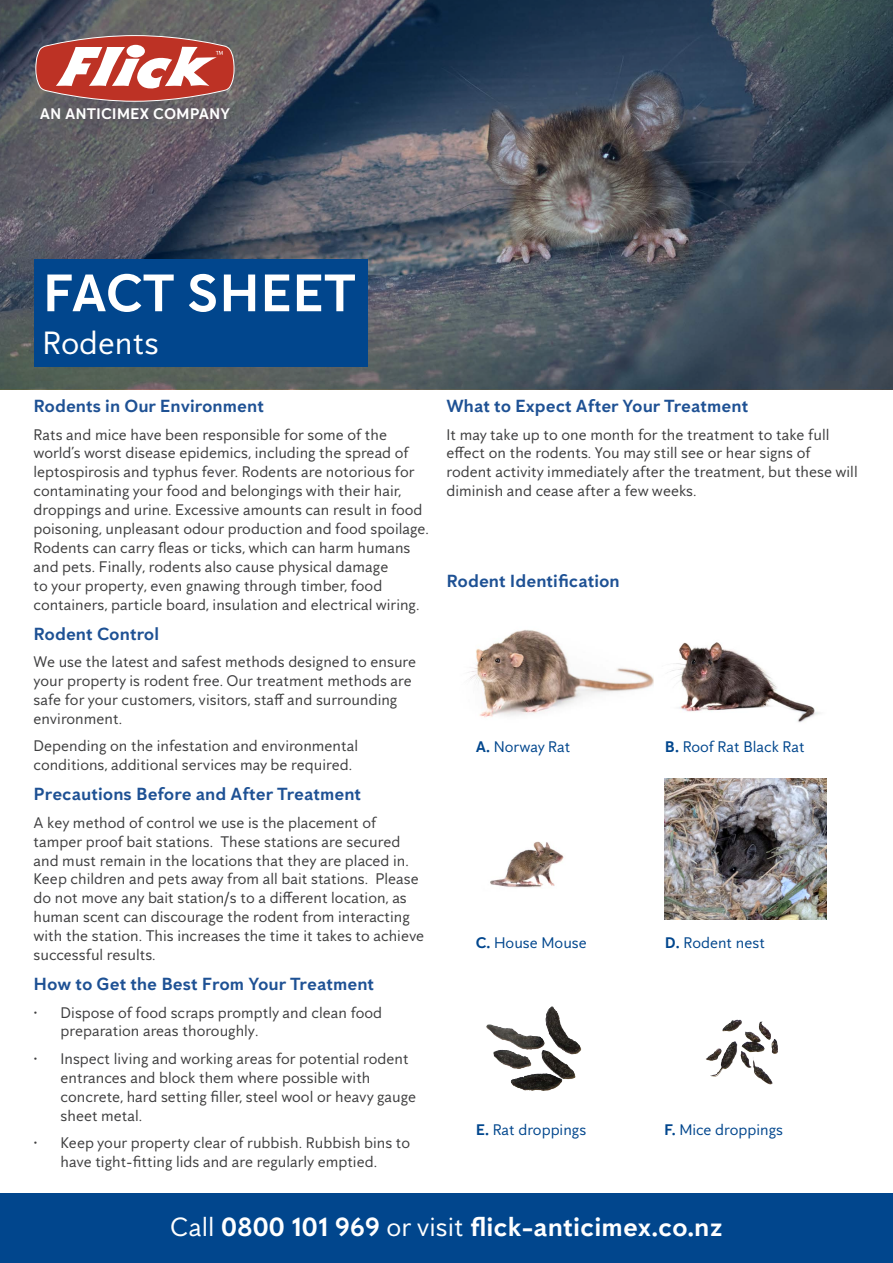
<style>
.page{position:relative;width:893px;height:1263px;background:#fff}
.page>*{position:absolute;margin:0;border:0;box-sizing:border-box;transform-origin:0 0}
.t1{font:700 54px "Anticimex Sans";color:#fff}
.t2{font:33px "Anticimex Sans";color:#fff}
.t3{font:700 27px "Anticimex Sans";color:#fff}
.t4{font:700 18px "Anticimex Sans";color:#1e5194}
.t5{font:15.75px/18.9px "Anticimex Sans";color:#3e3e3f}
.t6{font:15.75px "Anticimex Sans";color:#01468d}
.t7{font:700 15.75px "Anticimex Sans";color:#fff}
.s1{font-weight:700}
.s2{font-weight:400}
</style>
<div class="page">
<div style="left:0;top:1193px;width:893px;height:70px;background:#01468d"></div>
<svg style="left:0;top:0;width:893px;height:389px;background:#4a535f"></svg>
<div style="left:34px;top:260px;width:333px;height:107px;background:#01468d"></div>
<svg style="left:35px;top:35px;width:200px;height:67px"></svg>
<img style="left:468px;top:630px;width:186px;height:87px">
<img style="left:670px;top:642px;width:149px;height:81px">
<img style="left:490px;top:841px;width:74px;height:47px">
<img style="left:486px;top:1006px;width:96px;height:85px">
<img style="left:706px;top:1019px;width:72px;height:66px">
<img style="left:665px;top:779px;width:162px;height:140px">
<p class="t7" style="left:40px;top:104px;width:192px">AN ANTICIMEX COMPANY</p>
<p class="t1" style="left:43px;top:259px;width:315px">FACT SHEET</p>
<p class="t2" style="left:43px;top:322px;width:118px">Rodents</p>
<p class="t4" style="left:34px;top:395px;width:232px">Rodents in Our Environment</p>
<p class="t5" style="left:34px;top:424px;width:397px">Rats and mice have been responsible for some of the world’s worst disease epidemics, including the spread of leptospirosis and typhus fever. Rodents are notorious for contaminating your food and belongings with their hair, droppings and urine. Excessive amounts can result in food poisoning, unpleasant odour production and food spoilage.<br>Rodents can carry fleas or ticks, which can harm humans and pets. Finally, rodents also cause physical damage<br>to your property, even gnawing through timber, food containers, particle board, insulation and electrical wiring.</p>
<p class="t4" style="left:34px;top:622px;width:127px">Rodent Control</p>
<p class="t5" style="left:34px;top:652px;width:384px">We use the latest and safest methods designed to ensure your property is rodent free. Our treatment methods are safe for your customers, visitors, staff and surrounding environment.</p>
<p class="t5" style="left:34px;top:736px;width:326px">Depending on the infestation and environmental conditions, additional services may be required.</p>
<p class="t4" style="left:34px;top:783px;width:329px">Precautions Before and After Treatment</p>
<p class="t5" style="left:34px;top:813px;width:392px">A key method of control we use is the placement of tamper proof bait stations. These stations are secured and must remain in the locations that they are placed in.<br>Keep children and pets away from all bait stations. Please do not move any bait station/s to a different location, as human scent can discourage the rodent from interacting with the station. This increases the time it takes to achieve successful results.</p>
<p class="t4" style="left:34px;top:973px;width:342px">How to Get the Best From Your Treatment</p>
<p class="t5" style="left:61px;top:1002px;width:323px;text-indent:-27px">• Dispose of food scraps promptly and clean food preparation areas thoroughly.</p>
<p class="t5" style="left:61px;top:1049px;width:357px;text-indent:-27px">• Inspect living and working areas for potential rodent entrances and block them where possible with concrete, hard setting filler, steel wool or heavy gauge sheet metal.</p>
<p class="t5" style="left:34px;top:1133px;width:378px;text-align:center">• Keep your property clear of rubbish. Rubbish bins to have tight-fitting lids and are regularly emptied.</p>
<p class="t4" style="left:446px;top:395px;width:303px">What to Expect After Your Treatment</p>
<p class="t5" style="left:446px;top:424px;width:413px">It may take up to one month for the treatment to take full effect on the rodents. You may still see or hear signs of rodent activity immediately after the treatment, but these will diminish and cease after a few weeks.</p>
<p class="t4" style="left:446px;top:569px;width:175px">Rodent Identification</p>
<p class="t6" style="left:476px;top:737px;width:96px"><span class="s1">A.</span> Norway Rat</p>
<p class="t6" style="left:665px;top:737px;width:141px"><span class="s1">B.</span> Roof Rat Black Rat</p>
<p class="t6" style="left:476px;top:933px;width:113px"><span class="s1">C.</span> House Mouse</p>
<p class="t6" style="left:665px;top:933px;width:101px"><span class="s1">D.</span> Rodent nest</p>
<p class="t6" style="left:476px;top:1120px;width:112px"><span class="s1">E.</span> Rat droppings</p>
<p class="t6" style="left:664px;top:1120px;width:120px"><span class="s1">F.</span> Mice droppings</p>
<p class="t3" style="left:170px;top:1210px;width:554px"><span class="s2">Call</span> 0800 101 969 <span class="s2">or visit</span> flick-anticimex.co.nz</p>
</div>
